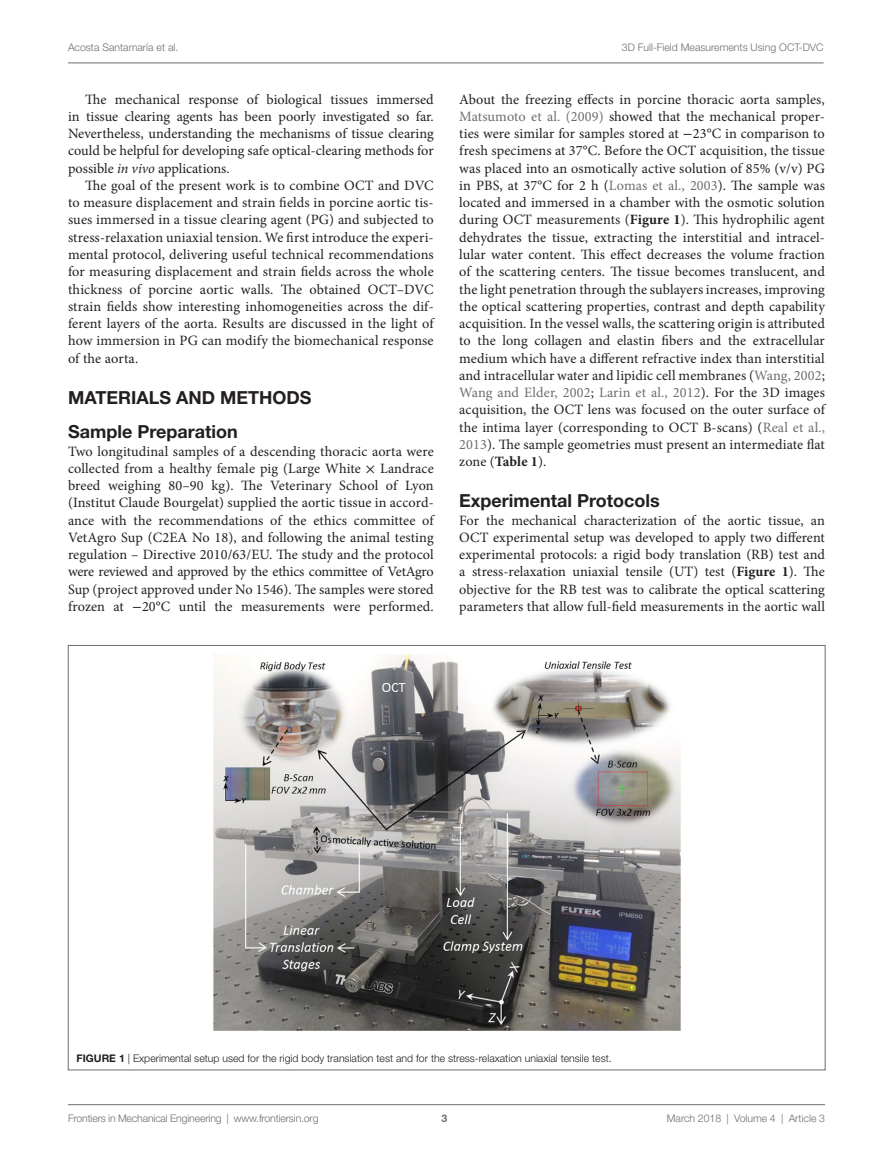
<style>
.page{position:relative;width:893px;height:1170px;background:#fff}
.page>*{position:absolute;margin:0;border:0;box-sizing:border-box;transform-origin:0 0}
.t1{font:700 18px/33.8px "Helvetica Neue LT Std";color:#231f20}
.t2{font:14.25px/17.2px "Minion Pro";letter-spacing:.005em;color:#231f20;text-align:justify}
.t3{font:300 10.5px "Helvetica Neue LT Std";color:#6c6d70}
.t4{font:300 10.5px "Helvetica Neue LT Std";color:#231f20}
.t5{font:700 10.5px "Helvetica Neue LT Std";color:#6c6d70}
.s1{font-style:italic}
.s2{font-family:"STIX General"}
.s3{color:#6c6d70}
.s4{font-weight:700}
</style>
<div class="page">
<img style="left:213px;top:654px;width:468px;height:377px">
<hr style="left:68px;top:1104px;width:757px;height:1px;background:#6c6d70">
<hr style="left:68px;top:63px;width:756px;height:1px;background:#6c6d70">
<p class="t3" style="left:68px;top:41px;width:112px">Acosta Santamaría et al.</p>
<p class="t3" style="left:622px;top:41px;width:203px">3D Full-Field Measurements Using OCT-DVC</p>
<p class="t2" style="left:68px;top:90px;width:367px;text-indent:17px">The mechanical response of biological tissues immersed in tissue clearing agents has been poorly investigated so far.<br>Nevertheless, understanding the mechanisms of tissue clearing could be helpful for developing safe optical-clearing methods for possible <span class="s1">in vivo</span> applications.</p>
<p class="t2" style="left:68px;top:177px;width:367px;text-indent:17px">The goal of the present work is to combine OCT and DVC to measure displacement and strain fields in porcine aortic tis&shy;sues immersed in a tissue clearing agent (PG) and subjected to stress-relaxation uniaxial tension. We first introduce the experi&shy;mental protocol, delivering useful technical recommendations for measuring displacement and strain fields across the whole thickness of porcine aortic walls. The obtained OCT–DVC strain fields show interesting inhomogeneities across the dif&shy;ferent layers of the aorta. Results are discussed in the light of how immersion in PG can modify the biomechanical response of the aorta.</p>
<p class="t1" style="left:68px;top:381px;width:50px">MATERIALS</p>
<p class="t1" style="left:68px;top:381px;width:244px;text-indent:108px">AN D METHODS<br>Sample Preparation</p>
<p class="t2" style="left:68px;top:442px;width:367px">Two longitudinal samples of a descending thoracic aorta were collected from a healthy female pig (Large White <span class="s2">×</span> Landrace breed weighing 80–90 kg). The Veterinary School of Lyon (Institut Claude Bourgelat) supplied the aortic tissue in accord&shy;ance with the recommendations of the ethics committee of VetAgro Sup (C2EA No 18), and following the animal testing regulation – Directive 2010/63/EU. The study and the protocol were reviewed and approved by the ethics committee of VetAgro Sup (project approved under No 1546). The samples were stored frozen at <span class="s2">−</span>20°C until the measurements were performed.</p>
<p class="t2" style="left:459px;top:90px;width:367px">About the freezing effects in porcine thoracic aorta samples, <span class="s3">Matsumoto et al. (2009)</span> showed that the mechanical proper&shy;ties were similar for samples stored at <span class="s2">−</span>23°C in comparison to fresh specimens at 37°C. Before the OCT acquisition, the tissue was placed into an osmotically active solution of 85% (v/v) PG in PBS, at 37°C for 2 h (<span class="s3">Lomas et al., 2003</span>). The sample was located and immersed in a chamber with the osmotic solution during OCT measurements (<span class="s4">Figure 1</span>). This hydrophilic agent dehydrates the tissue, extracting the interstitial and intracel&shy;lular water content. This effect decreases the volume fraction of the scattering centers. The tissue becomes translucent, and the light penetration through the sublayers increases, improving the optical scattering properties, contrast and depth capability acquisition. In the vessel walls, the scattering origin is attributed to the long collagen and elastin fibers and the extracellular medium which have a different refractive index than interstitial and intracellular water and lipidic cell membranes (<span class="s3">Wang, 2002</span>; <span class="s3">Wang and Elder, 2002</span>; <span class="s3">Larin et al., 2012</span>). For the 3D images acquisition, the OCT lens was focused on the outer surface of the intima layer (corresponding to OCT B-scans) (<span class="s3">Real et al., 2013</span>). The sample geometries must present an intermediate flat zone (<span class="s4">Table 1</span>).</p>
<p class="t1" style="left:459px;top:483px;width:202px">Experimental Protocols</p>
<p class="t2" style="left:459px;top:511px;width:367px">For the mechanical characterization of the aortic tissue, an OCT experimental setup was developed to apply two different experimental protocols: a rigid body translation (RB) test and a stress-relaxation uniaxial tensile (UT) test (<span class="s4">Figure 1</span>). The objective for the RB test was to calibrate the optical scattering parameters that allow full-field measurements in the aortic wall</p>
<p class="t4" style="left:77px;top:1051px;width:537px"><span class="s4">FIG URE 1</span> | Experimental setup used for the rigid body translation test and for the stress-relaxation uniaxial tensile test.</p>
<p class="t3" style="left:68px;top:1111px;width:252px">Frontiers in Mechanical Engineering | www.frontiersin.org</p>
<p class="t3" style="left:667px;top:1111px;width:160px">March 2018 | Volume 4 | Article 3</p>
<p class="t5" style="left:441px;top:1111px;width:7px">3</p>
</div>
